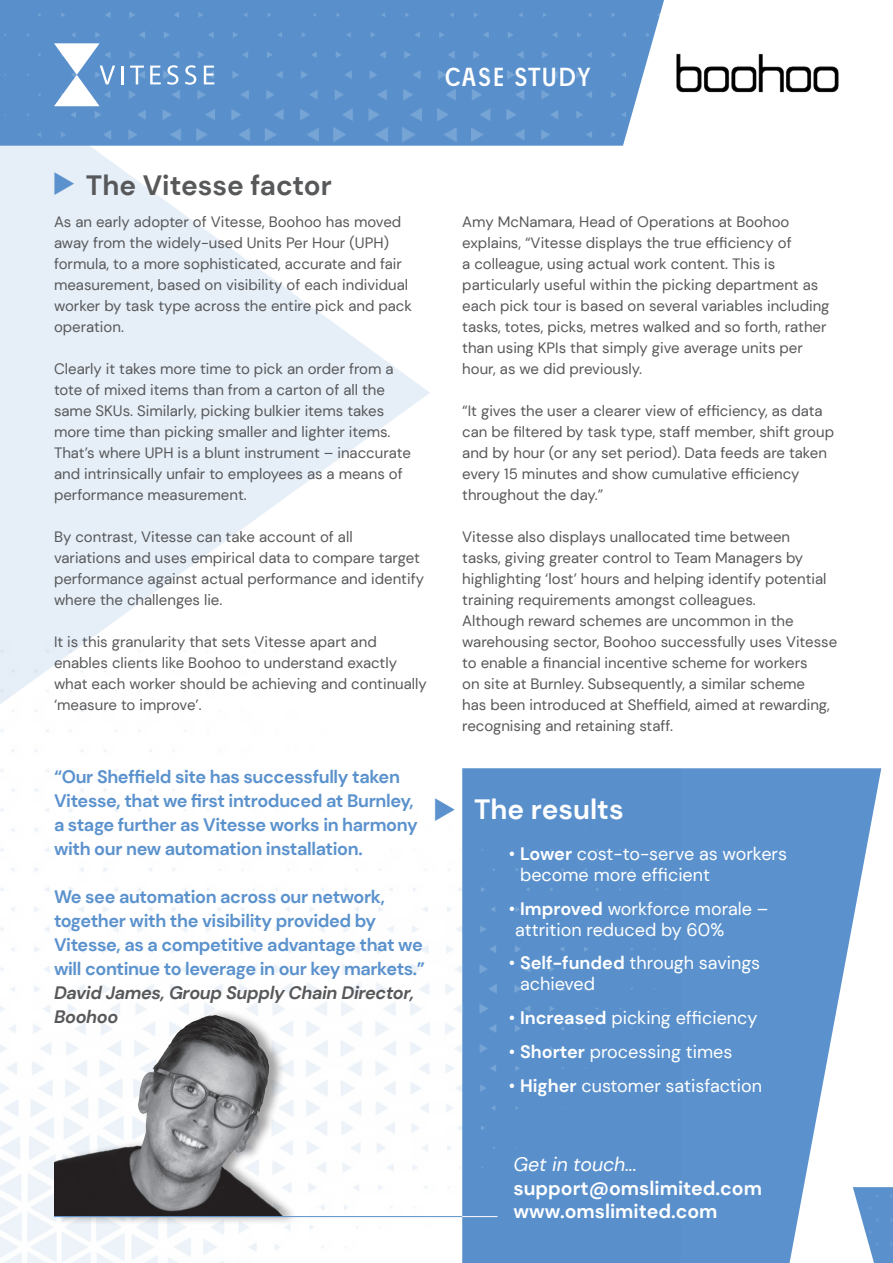
<style>
.page{position:relative;width:893px;height:1263px;background:#fff}
.page>*{position:absolute;margin:0;border:0;box-sizing:border-box;transform-origin:0 0}
.t1{font:700 27.9px "DM Sans";color:#57585a}
.t2{font:700 27.9px "DM Sans";color:#fff}
.t3{font:25.5px "Josef Pro";letter-spacing:.05em;color:#fff}
.t4{font:700 19.5px/23.4px "DM Sans";color:#fff}
.t5{font:italic 19.5px "DM Sans";color:#fff}
.t6{font:700 18px/24px "DM Sans";letter-spacing:-.02em;color:#5b92cd}
.t7{font:18px/21px "DM Sans";color:#fff}
.t8{font:italic 700 18px/24px "DM Sans";letter-spacing:-.02em;color:#57585a}
.t9{font:15px/21px "DM Sans";color:#57585a}
.s1{font-weight:700}
</style>
<div class="page">
<img style="left:0;top:0;width:664px;height:146px">
<svg style="left:0;top:8px;width:430px;height:765px"></svg>
<svg style="left:274px;top:0;width:157px;height:4px"></svg>
<img style="left:661px;top:20px;width:178px;height:108px">
<svg style="left:681px;top:768px;width:200px;height:495px;fill:#5b92cd"></svg>
<div style="left:462px;top:768px;width:219px;height:495px;background:#5990cc"></div>
<img style="left:853px;top:1187px;width:40px;height:76px">
<div style="left:54px;top:1008px;width:244px;height:217px;background:#231f20;opacity:.41"></div>
<img style="left:54px;top:1015px;width:229px;height:201px">
<hr style="left:54px;top:1216px;width:408px;height:1px;background:#5b92cd">
<hr style="left:462px;top:1216px;width:36px;height:1px;background:#fff">
<svg style="left:54px;top:172px;width:20px;height:23px"></svg>
<h2 class="t3" style="left:447px;top:65px;width:147px">CASE STUDY</h2>
<h1 class="t1" style="left:86px;top:168px;width:248px">The Vitesse factor</h1>
<p class="t9" style="left:54px;top:211px;width:360px">As an early adopter of Vitesse, Boohoo has moved away from the widely-used Units Per Hour (UPH) formula, to a more sophisticated, accurate and fair measurement, based on visibility of each individual worker by task type across the entire pick and pack operation.</p>
<p class="t9" style="left:54px;top:358px;width:358px">Clearly it takes more time to pick an order from a tote of mixed items than from a carton of all the same SKUs. Similarly, picking bulkier items takes more time than picking smaller and lighter items.<br>That’s where UPH is a blunt instrument – inaccurate and intrinsically unfair to employees as a means of performance measurement.</p>
<p class="t9" style="left:54px;top:526px;width:372px">By contrast, Vitesse can take account of all<br>variations and uses empirical data to compare target performance against actual performance and identify where the challenges lie.</p>
<p class="t9" style="left:54px;top:631px;width:374px">It is this granularity that sets Vitesse apart and enables clients like Boohoo to understand exactly what each worker should be achieving and continually ‘measure to improve’.</p>
<p class="t6" style="left:54px;top:765px;width:365px">“Our Sheffield site has successfully taken Vitesse, that we first introduced at Burnley, a stage further as Vitesse works in harmony with our new automation installation.</p>
<p class="t6" style="left:54px;top:885px;width:373px">We see automation across our network, together with the visibility provided by Vitesse, as a competitive advantage that we will continue to leverage in our key markets.”</p>
<p class="t8" style="left:54px;top:981px;width:362px">David James, Group Supply Chain Director,<br>Boohoo</p>
<p class="t9" style="left:462px;top:211px;width:369px">Amy McNamara, Head of Operations at Boohoo explains, “Vitesse displays the true efficiency of<br>a colleague, using actual work content. This is particularly useful within the picking department as each pick tour is based on several variables including tasks, totes, picks, metres walked and so forth, rather than using KPIs that simply give average units per hour, as we did previously.</p>
<p class="t9" style="left:462px;top:400px;width:373px">“It gives the user a clearer view of efficiency, as data can be filtered by task type, staff member, shift group and by hour (or any set period). Data feeds are taken every 15 minutes and show cumulative efficiency throughout the day.”</p>
<p class="t9" style="left:462px;top:526px;width:377px">Vitesse also displays unallocated time between<br>tasks, giving greater control to Team Managers by highlighting ‘lost’ hours and helping identify potential training requirements amongst colleagues.<br>Although reward schemes are uncommon in the warehousing sector, Boohoo successfully uses Vitesse to enable a financial incentive scheme for workers<br>on site at Burnley. Subsequently, a similar scheme<br>has been introduced at Sheffield, aimed at rewarding, recognising and retaining staff.</p>
<h1 class="t2" style="left:474px;top:792px;width:151px">The results</h1>
<p class="t7" style="left:520px;top:843px;width:269px;text-indent:-11px">• <span class="s1">Lower</span> cost-to-serve as workers become more efficient</p>
<p class="t7" style="left:515px;top:898px;width:255px;text-indent:-6px">• <span class="s1">Improved</span> workforce morale – attrition reduced by 60%</p>
<p class="t7" style="left:520px;top:952px;width:242px;text-indent:-11px">• <span class="s1">Self-funded</span> through savings achieved</p>
<p class="t7" style="left:509px;top:1007px;width:250px">• <span class="s1">Increased</span> picking efficiency</p>
<p class="t7" style="left:509px;top:1041px;width:225px">• <span class="s1">Shorter</span> processing times</p>
<p class="t7" style="left:509px;top:1075px;width:255px">• <span class="s1">Higher</span> customer satisfaction</p>
<h3 class="t5" style="left:513px;top:1152px;width:125px">Get in touch...</h3>
<h3 class="t4" style="left:513px;top:1176px;width:250px">support@omslimited.com www.omslimited.com</h3>
</div>
